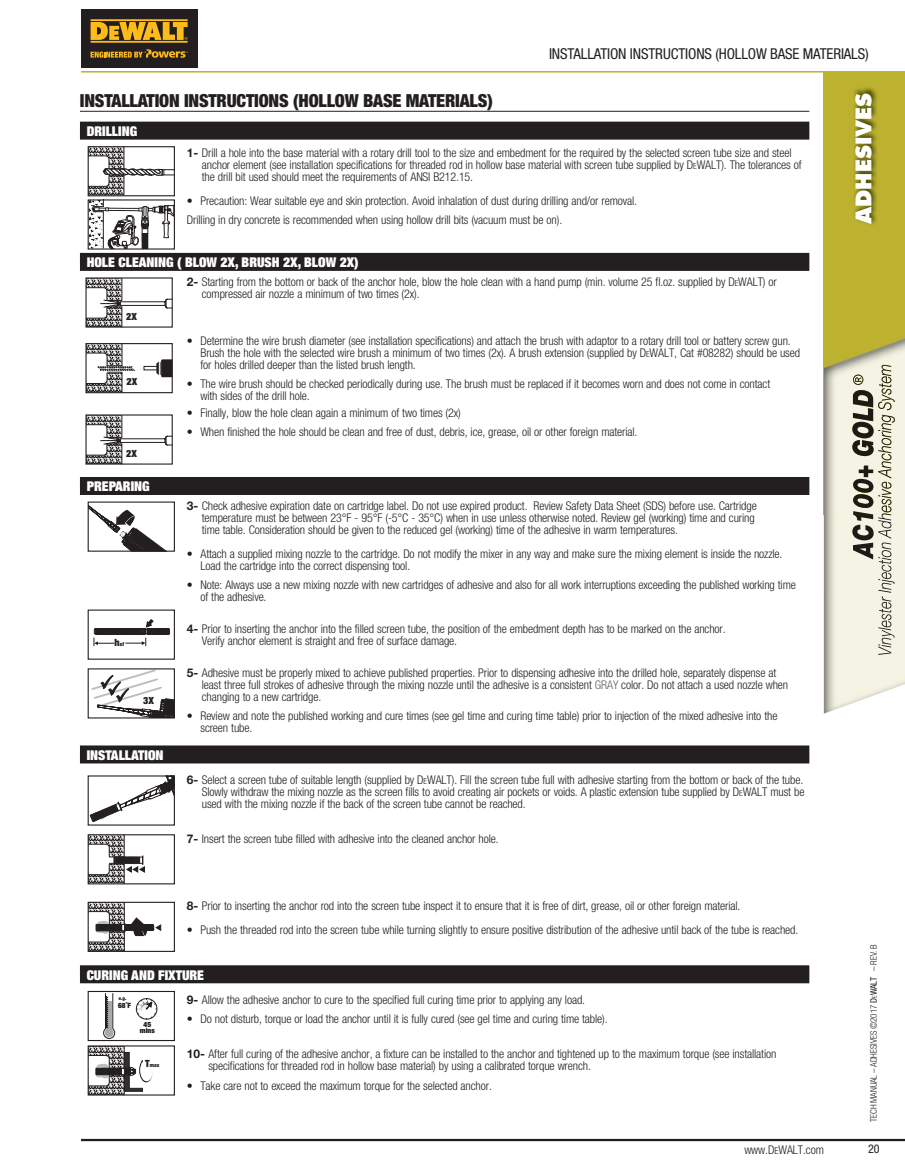
<style>
.page{position:relative;width:905px;height:1175px;background:#fff}
.page>*{position:absolute;margin:0;border:0;box-sizing:border-box;transform-origin:0 0}
.t1{font:800 21px "Futura Std";color:#fff}
.t2{font:900 condensed 18px "Helvetica Neue LT Std";letter-spacing:-.01em;color:#231f20}
.t3{font:condensed 15px "Helvetica Neue LT Std";letter-spacing:-.01em;color:#231f20}
.t4{font:900 condensed 13.5px "Helvetica Neue LT Std";color:#fff}
.t5{font:300 condensed 12px/12px "Helvetica Neue LT Std";letter-spacing:-.01em;color:#231f20}
.t6{font:condensed 12px "Helvetica Neue LT Std";color:#231f20}
.t7{font:900 condensed 9.9px "Helvetica Neue LT Std";color:#231f20}
.t8{font:300 condensed 9px "Helvetica Neue LT Std";letter-spacing:-.01em;color:#231f20}
.t9{font:900 condensed 7.2px/6.8px "Helvetica Neue LT Std";color:#231f20;text-align:center}
.t10{font:900 condensed 5.4px "Helvetica Neue LT Std";color:#231f20}
.t11{font:900 condensed 4.95px "Helvetica Neue LT Std";color:#231f20}
.s1{font-weight:700;font-stretch:normal}
.s2{font-size:8.4px}
.s3{font-size:9.9px}
.s4{color:#636366}
.s5{font-weight:400}
.s6{font-size:6.3px}
.s7{font-size:9.6px}
</style>
<div class="page">
<hr style="left:81px;top:1138px;width:823px;height:3px;background:#231f20">
<div style="left:824px;top:73px;width:80px;height:442px;background:#bdb130"></div>
<img style="left:854px;top:87px;width:23px;height:137px">
<hr style="left:81px;top:71px;width:823px;height:2px;background:#bdb130">
<div style="left:81px;top:9px;width:117px;height:58px;background:#231f20"></div>
<svg style="left:91px;top:19px;width:97px;height:24px"></svg>
<svg style="left:91px;top:49px;width:97px;height:9px"></svg>
<hr style="left:80px;top:111px;width:729px;height:1px;background:#231f20">
<div style="left:80px;top:122px;width:729px;height:18px;background:#231f20"></div>
<div style="left:88px;top:146px;width:87px;height:50px;border:1px solid #231f20"></div>
<svg style="left:88px;top:147px;width:86px;height:100px"></svg>
<div style="left:88px;top:199px;width:87px;height:50px;border:1px solid #231f20"></div>
<div style="left:80px;top:253px;width:729px;height:18px;background:#231f20"></div>
<svg style="left:87px;top:279px;width:84px;height:46px"></svg>
<div style="left:85px;top:277px;width:88px;height:50px;border:1px solid #231f20"></div>
<svg style="left:87px;top:345px;width:84px;height:46px"></svg>
<div style="left:85px;top:343px;width:88px;height:50px;border:1px solid #231f20"></div>
<svg style="left:87px;top:416px;width:84px;height:46px"></svg>
<div style="left:85px;top:414px;width:88px;height:50px;border:1px solid #231f20"></div>
<div style="left:80px;top:477px;width:729px;height:18px;background:#231f20"></div>
<svg style="left:90px;top:506px;width:74px;height:43px"></svg>
<div style="left:88px;top:501px;width:87px;height:50px;border:1px solid #231f20"></div>
<svg style="left:94px;top:619px;width:76px;height:27px"></svg>
<div style="left:88px;top:609px;width:87px;height:50px;border:1px solid #231f20"></div>
<svg style="left:91px;top:670px;width:82px;height:46px"></svg>
<div style="left:88px;top:668px;width:87px;height:50px;border:1px solid #231f20"></div>
<div style="left:80px;top:745px;width:729px;height:18px;background:#231f20"></div>
<svg style="left:90px;top:777px;width:83px;height:45px"></svg>
<div style="left:88px;top:775px;width:87px;height:50px;border:1px solid #231f20"></div>
<svg style="left:90px;top:836px;width:55px;height:46px"></svg>
<div style="left:88px;top:834px;width:87px;height:50px;border:1px solid #231f20"></div>
<svg style="left:90px;top:903px;width:71px;height:47px"></svg>
<div style="left:88px;top:901px;width:87px;height:51px;border:1px solid #231f20"></div>
<div style="left:80px;top:965px;width:729px;height:18px;background:#231f20"></div>
<svg style="left:136px;top:998px;width:21px;height:21px"></svg>
<svg style="left:103px;top:993px;width:12px;height:46px"></svg>
<div style="left:88px;top:991px;width:87px;height:50px;border:1px solid #231f20"></div>
<svg style="left:90px;top:1047px;width:63px;height:46px"></svg>
<div style="left:88px;top:1045px;width:87px;height:50px;border:1px solid #231f20"></div>
<img style="left:823px;top:368px;width:81px;height:345px">
<img style="left:824px;top:339px;width:80px;height:176px">
<p class="t3" style="left:549px;top:45px;width:321px">INSTALLATION INSTRUCTIONS (HOLLOW BASE MATERIALS)</p>
<h2 class="t2" style="left:80px;top:89px;width:414px">INSTALLATION INSTRUCTIONS (HOLLOW BASE MATERIALS)</h2>
<p class="t4" style="left:87px;top:122px;width:52px">DRILLING</p>
<p class="t5" style="left:202px;top:147px;width:601px;text-indent:-15px"><span class="s1">1-</span> Drill a hole into the base material with a rotary drill tool to the size and embedment for the required by the selected screen tube size and steel anchor element (see installation specifications for threaded rod in hollow base material with screen tube supplied by D<span class="s2">E</span>WALT). The tolerances of the drill bit used should meet the requirements of ANSI B212.15.</p>
<p class="t5" style="left:187px;top:191px;width:451px;line-height:18.8px">• Precaution: Wear suitable eye and skin protection. Avoid inhalation of dust during drilling and/or removal.<br>Drilling in dry concrete is recommended when using hollow drill bits (vacuum must be on).</p>
<p class="t4" style="left:87px;top:254px;width:273px">HOLE CLEANING ( BLOW 2X, BRUSH 2X, BLOW 2X)</p>
<p class="t7" style="left:126px;top:310px;width:12px">2X</p>
<p class="t7" style="left:127px;top:375px;width:12px">2X</p>
<p class="t7" style="left:126px;top:447px;width:12px">2X</p>
<p class="t4" style="left:87px;top:478px;width:65px">PREPARING</p>
<p class="t10" style="left:115px;top:640px;width:11px"><span class="s3">h</span>ef</p>
<p class="t7" style="left:143px;top:694px;width:12px">3X</p>
<p class="t4" style="left:87px;top:746px;width:78px">INSTALLATION</p>
<p class="t5" style="left:202px;top:276px;width:576px;text-indent:-15px"><span class="s1">2-</span> Starting from the bottom or back of the anchor hole, blow the hole clean with a hand pump (min. volume 25 fl.oz. supplied by D<span class="s2">E</span>WALT) or compressed air nozzle a minimum of two times (2x).</p>
<p class="t5" style="left:200px;top:334px;width:601px;text-indent:-13px">• Determine the wire brush diameter (see installation specifications) and attach the brush with adaptor to a rotary drill tool or battery screw gun.<br>Brush the hole with the selected wire brush a minimum of two times (2x). A brush extension (supplied by D<span class="s2">E</span>WALT, Cat #08282) should be used for holes drilled deeper than the listed brush length.</p>
<p class="t5" style="left:200px;top:377px;width:571px;text-indent:-14px">• The wire brush should be checked periodically during use. The brush must be replaced if it becomes worn and does not come in contact with sides of the drill hole.</p>
<p class="t5" style="left:187px;top:407px;width:275px">• Finally, blow the hole clean again a minimum of two times (2x)</p>
<p class="t5" style="left:187px;top:425px;width:452px">• When finished the hole should be clean and free of dust, debris, ice, grease, oil or other foreign material.</p>
<p class="t5" style="left:202px;top:500px;width:556px;text-indent:-15px"><span class="s1">3-</span> Check adhesive expiration date on cartridge label. Do not use expired product. Review Safety Data Sheet (SDS) before use. Cartridge temperature must be between 23°F - 95°F (-5°C - 35°C) when in use unless otherwise noted. Review gel (working) time and curing time table. Consideration should be given to the reduced gel (working) time of the adhesive in warm temperatures.</p>
<p class="t5" style="left:200px;top:548px;width:583px;text-indent:-14px">• Attach a supplied mixing nozzle to the cartridge. Do not modify the mixer in any way and make sure the mixing element is inside the nozzle.<br>Load the cartridge into the correct dispensing tool.</p>
<p class="t5" style="left:200px;top:578px;width:597px;text-indent:-14px">• Note: Always use a new mixing nozzle with new cartridges of adhesive and also for all work interruptions exceeding the published working time of the adhesive.</p>
<p class="t5" style="left:202px;top:622px;width:525px;text-indent:-15px"><span class="s1">4-</span> Prior to inserting the anchor into the filled screen tube, the position of the embedment depth has to be marked on the anchor.<br>Verify anchor element is straight and free of surface damage.</p>
<p class="t5" style="left:202px;top:666px;width:588px;text-indent:-15px"><span class="s1">5-</span> Adhesive must be properly mixed to achieve published properties. Prior to dispensing adhesive into the drilled hole, separately dispense at least three full strokes of adhesive through the mixing nozzle until the adhesive is a consistent <span class="s4">GRAY</span> color. Do not attach a used nozzle when changing to a new cartridge.</p>
<p class="t5" style="left:200px;top:709px;width:578px;text-indent:-14px">• Review and note the published working and cure times (see gel time and curing time table) prior to injection of the mixed adhesive into the screen tube.</p>
<p class="t5" style="left:202px;top:773px;width:604px;text-align:justify;text-indent:-15px"><span class="s1">6-</span> Select a screen tube of suitable length (supplied by D<span class="s2">E</span>WALT). Fill the screen tube full with adhesive starting from the bottom or back of the tube.<br>Slowly withdraw the mixing nozzle as the screen fills to avoid creating air pockets or voids. A plastic extension tube supplied by D<span class="s2">E</span>WALT must be used with the mixing nozzle if the back of the screen tube cannot be reached.</p>
<p class="t5" style="left:187px;top:832px;width:313px"><span class="s1">7-</span> Insert the screen tube filled with adhesive into the cleaned anchor hole.</p>
<p class="t5" style="left:187px;top:900px;width:555px"><span class="s1">8-</span> Prior to inserting the anchor rod into the screen tube inspect it to ensure that it is free of dirt, grease, oil or other foreign material.</p>
<p class="t5" style="left:187px;top:924px;width:613px">• Push the threaded rod into the screen tube while turning slightly to ensure positive distribution of the adhesive until back of the tube is reached.</p>
<p class="t4" style="left:87px;top:966px;width:119px">CURING AND FIXTURE</p>
<p class="t11" style="left:119px;top:995px;width:9px">e.g.</p>
<p class="t9" style="left:118px;top:1002px;width:14px">68˚F</p>
<p class="t9" style="left:140px;top:1020px;width:16px">45 mins</p>
<p class="t5" style="left:187px;top:993px;width:400px"><span class="s1">9-</span> Allow the adhesive anchor to cure to the specified full curing time prior to applying any load.</p>
<p class="t5" style="left:187px;top:1013px;width:422px">• Do not disturb, torque or load the anchor until it is fully cured (see gel time and curing time table).</p>
<p class="t10" style="left:145px;top:1061px;width:16px"><span class="s3">T</span>max</p>
<p class="t5" style="left:208px;top:1048px;width:569px;text-indent:-21px"><span class="s1">10-</span> After full curing of the adhesive anchor, a fixture can be installed to the anchor and tightened up to the maximum torque (see installation specifications for threaded rod in hollow base material) by using a calibrated torque wrench.</p>
<p class="t5" style="left:187px;top:1079px;width:306px">• Take care not to exceed the maximum torque for the selected anchor.</p>
<h1 class="t1" style="left:850px;top:224px;width:133px;rotate:-90deg">ADHESIVES</h1>
<p class="t8" style="left:868px;top:1121px;width:178px;rotate:-90deg">TECH MANUAL – ADHESIVES ©2017 <span class="s5">D</span><span class="s6">E</span><span class="s5">WALT</span> – REV. B</p>
<p class="t5" style="left:744px;top:1143px;width:81px">www.D<span class="s7">E</span>WALT.com</p>
<p class="t6" style="left:868px;top:1142px;width:13px">20</p>
</div>
